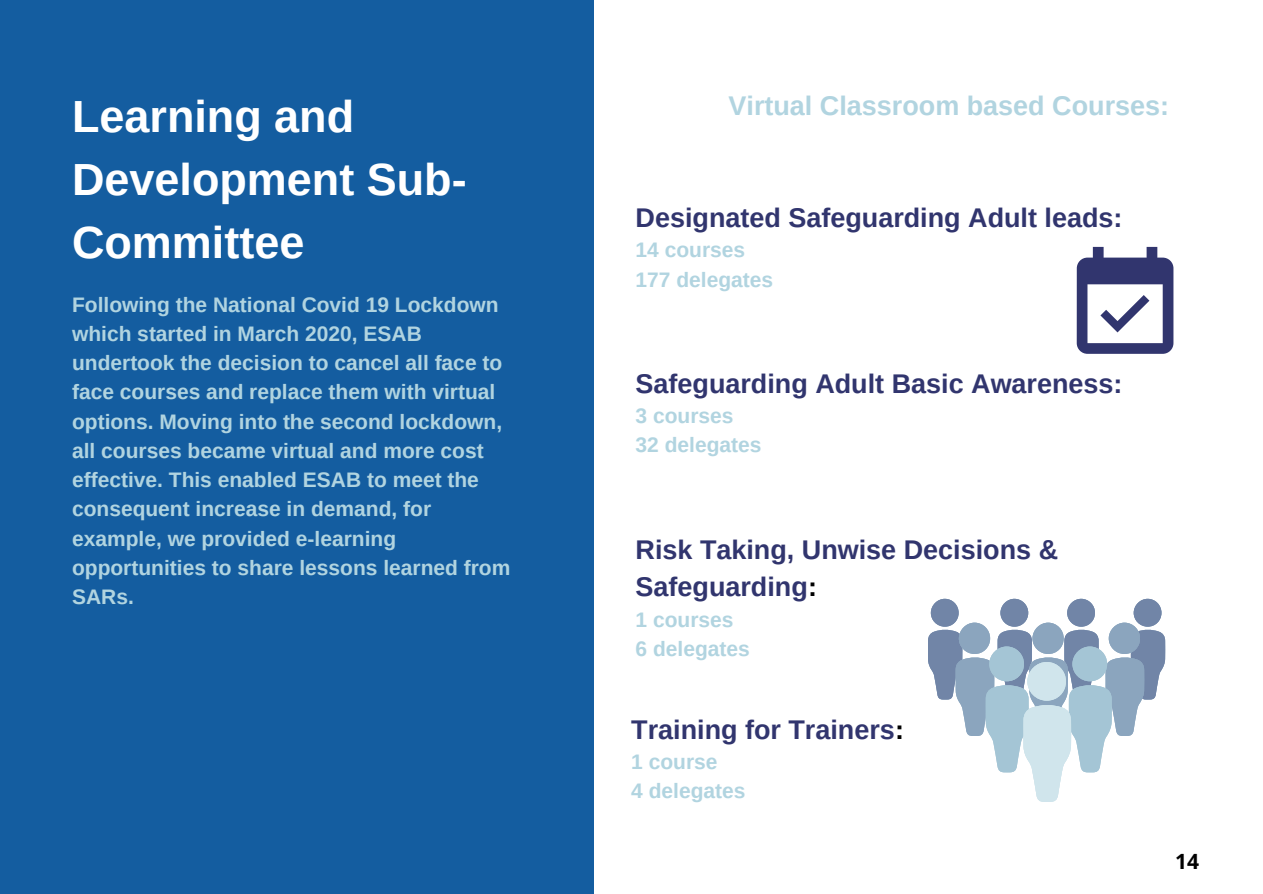
<style>
.page{position:relative;width:1263px;height:894px;background:#fff}
.page>*{position:absolute;margin:0;border:0;box-sizing:border-box;transform-origin:0 0}
.t1{font:700 45px/63px "Arimo";color:#fff}
.t2{font:700 27px/37px "Arimo";color:#31356e}
.t3{font:700 27px "Arimo";color:#b1d4e0}
.t4{font:700 21px/29.2px "Arimo";color:#b1d4e0}
.t5{font:700 21px "Open Sans";color:#000}
.s1{color:#000}
</style>
<div class="page">
<div style="left:0;top:0;width:594px;height:893px;background:#145da0"></div>
<svg style="left:928px;top:598px;width:237px;height:203px"></svg>
<div style="left:1027px;top:661px;width:39px;height:39px;background:#d0e5ec;border-radius:50%"></div>
<svg style="left:1077px;top:247px;width:96px;height:107px"></svg>
<h1 class="t1" style="left:72px;top:85px;width:396px">Learning and<br>Development Sub-<br>Committee</h1>
<p class="t4" style="left:72px;top:289px;width:440px">Following the National Covid 19 Lockdown which started in March 2020, ESAB undertook the decision to cancel all face to face courses and replace them with virtual options. Moving into the second lockdown, all courses became virtual and more cost effective. This enabled ESAB to meet the consequent increase in demand, for example, we provided e-learning opportunities to share lessons learned from SARs.</p>
<p class="t3" style="left:728px;top:90px;width:442px">Virtual Classroom based Courses:</p>
<p class="t2" style="left:636px;top:199px;width:488px">Designated Safeguarding Adult leads:</p>
<p class="t4" style="left:636px;top:235px;width:139px">14 courses<br>177 delegates</p>
<p class="t2" style="left:636px;top:364px;width:489px">Safeguarding Adult Basic Awareness:</p>
<p class="t4" style="left:636px;top:401px;width:127px">3 courses<br>32 delegates</p>
<p class="t2" style="left:636px;top:531px;width:424px">Risk Taking, Unwise Decisions &amp;<br>Safeguarding<span class="s1">:</span></p>
<p class="t4" style="left:636px;top:604px;width:116px">1 courses<br>6 delegates</p>
<p class="t2" style="left:631px;top:710px;width:274px">Training for Trainers<span class="s1">:</span></p>
<p class="t4" style="left:631px;top:746px;width:116px">1 course<br>4 delegates</p>
<p class="t5" style="left:1175px;top:846px;width:25px">14</p>
</div>
